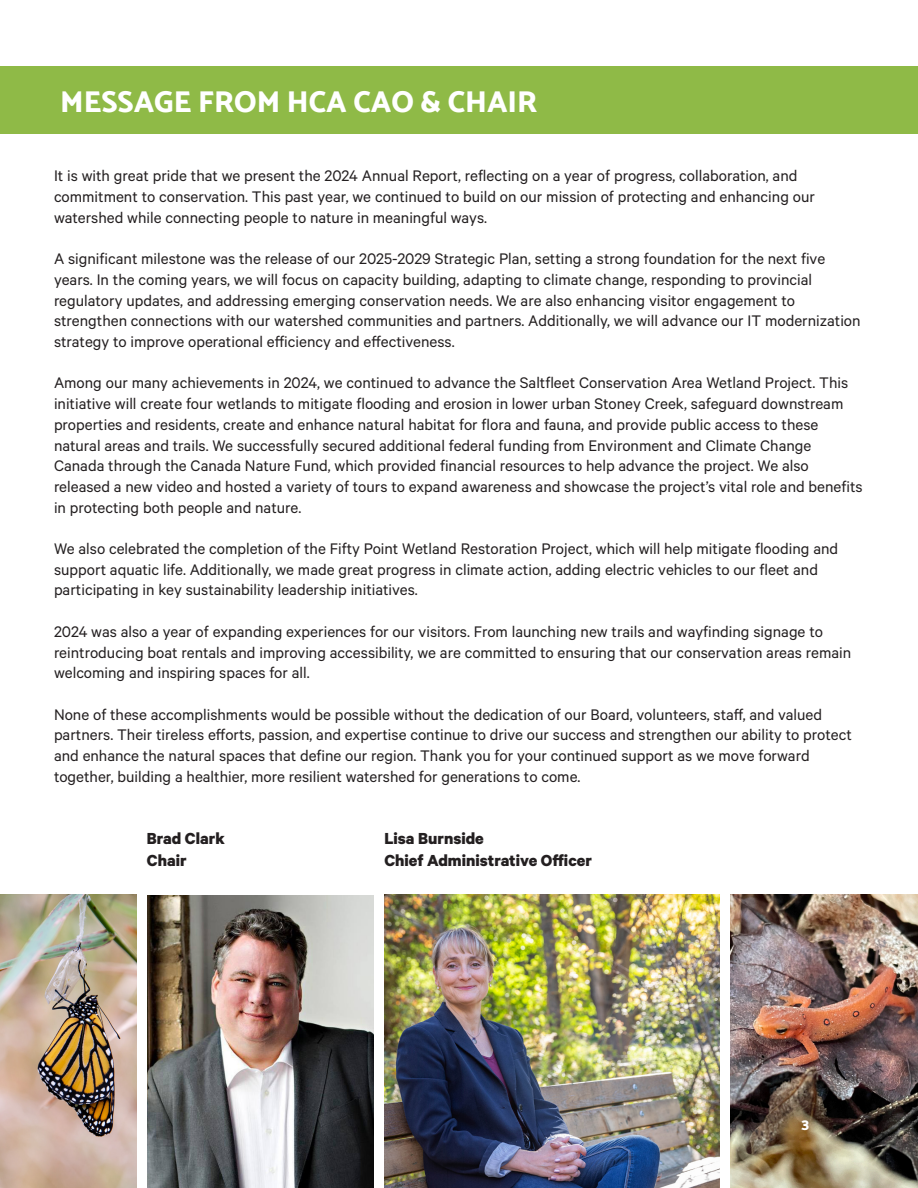
<style>
.page{position:relative;width:918px;height:1188px;background:#fff}
.page>*{position:absolute;margin:0;border:0;box-sizing:border-box;transform-origin:0 0}
.t1{font:800 30px "Catamaran";color:#fff}
.t2{font:700 18px "Calibre";color:#231f20}
.t3{font:17.25px/20.7px "Calibre";color:#231f20}
.t4{font:800 15px "Catamaran";color:#fff}
</style>
<div class="page">
<img style="left:730px;top:894px;width:188px;height:294px">
<img style="left:147px;top:895px;width:227px;height:293px">
<img style="left:0;top:894px;width:137px;height:294px">
<img style="left:384px;top:894px;width:336px;height:294px">
<div style="left:0;top:67px;width:918px;height:67px;background:#8fba47"></div>
<p class="t1" style="left:60px;top:84px;width:479px">MESSAGE FROM HCA CAO &amp; CHAIR</p>
<p class="t3" style="left:54px;top:165px;width:762px">It is with great pride that we present the 2024 Annual Report, reflecting on a year of progress, collaboration, and commitment to conservation. This past year, we continued to build on our mission of protecting and enhancing our watershed while connecting people to nature in meaningful ways.</p>
<p class="t3" style="left:54px;top:248px;width:808px">A significant milestone was the release of our 2025-2029 Strategic Plan, setting a strong foundation for the next five years. In the coming years, we will focus on capacity building, adapting to climate change, responding to provincial regulatory updates, and addressing emerging conservation needs. We are also enhancing visitor engagement to strengthen connections with our watershed communities and partners. Additionally, we will advance our IT modernization strategy to improve operational efficiency and effectiveness.</p>
<p class="t3" style="left:54px;top:372px;width:810px">Among our many achievements in 2024, we continued to advance the Saltfleet Conservation Area Wetland Project. This initiative will create four wetlands to mitigate flooding and erosion in lower urban Stoney Creek, safeguard downstream properties and residents, create and enhance natural habitat for flora and fauna, and provide public access to these natural areas and trails. We successfully secured additional federal funding from Environment and Climate Change Canada through the Canada Nature Fund, which provided financial resources to help advance the project. We also released a new video and hosted a variety of tours to expand awareness and showcase the project’s vital role and benefits in protecting both people and nature.</p>
<p class="t3" style="left:54px;top:538px;width:786px">We also celebrated the completion of the Fifty Point Wetland Restoration Project, which will help mitigate flooding and support aquatic life. Additionally, we made great progress in climate action, adding electric vehicles to our fleet and participating in key sustainability leadership initiatives.</p>
<p class="t3" style="left:54px;top:621px;width:799px">2024 was also a year of expanding experiences for our visitors. From launching new trails and wayfinding signage to reintroducing boat rentals and improving accessibility, we are committed to ensuring that our conservation areas remain welcoming and inspiring spaces for all.</p>
<p class="t3" style="left:54px;top:703px;width:799px">None of these accomplishments would be possible without the dedication of our Board, volunteers, staff, and valued partners. Their tireless efforts, passion, and expertise continue to drive our success and strengthen our ability to protect and enhance the natural spaces that define our region. Thank you for your continued support as we move forward together, building a healthier, more resilient watershed for generations to come.</p>
<p class="t2" style="left:147px;top:827px;width:79px">Brad Clark</p>
<p class="t2" style="left:147px;top:849px;width:41px">Chair</p>
<p class="t2" style="left:384px;top:827px;width:101px">Lisa Burnside</p>
<p class="t2" style="left:384px;top:849px;width:209px">Chief Administrative Officer</p>
<p class="t4" style="left:801px;top:1115px;width:9px">3</p>
</div>
